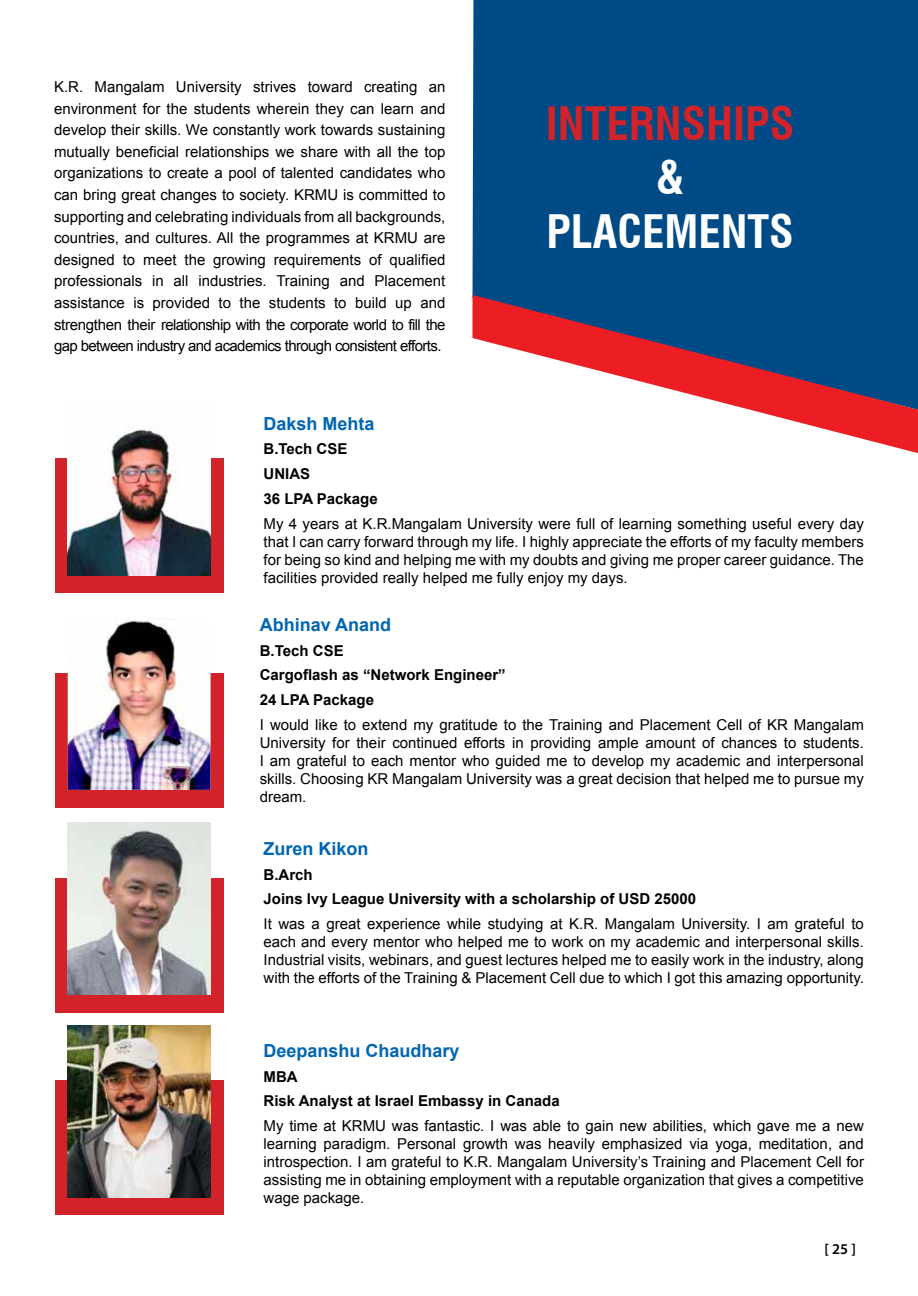
<style>
.page{position:relative;width:918px;height:1296px;background:#fff}
.page>*{position:absolute;margin:0;border:0;box-sizing:border-box;transform-origin:0 0}
.t1{font:700 condensed 45px "Swiss 721 BT";color:#d2232a}
.t2{font:700 condensed 45px/54px "Swiss 721 BT";color:#fff;text-align:center}
.t3{font:700 18px "Arial";color:#0066b3}
.t4{font:15px/18px "Arial";color:#000;text-align:justify}
.t5{font:700 15px/24.8px "Arial";color:#000}
.t6{font:600 15px "Myriad Pro";color:#000}
</style>
<div class="page">
<div style="left:473px;top:0;width:445px;height:295px;background:#004a85"></div>
<svg style="left:472px;top:295px;width:446px;height:158px"></svg>
<div style="left:55px;top:673px;width:168px;height:135px;background:#d2232a"></div>
<img style="left:68px;top:618px;width:142px;height:172px">
<div style="left:55px;top:878px;width:168px;height:134px;background:#d2232a"></div>
<img style="left:68px;top:823px;width:142px;height:172px">
<div style="left:55px;top:1080px;width:168px;height:135px;background:#d2232a"></div>
<img style="left:68px;top:1025px;width:142px;height:172px">
<div style="left:55px;top:458px;width:168px;height:135px;background:#d2232a"></div>
<img style="left:68px;top:429px;width:142px;height:146px">
<p class="t4" style="left:54px;top:76px;width:393px;line-height:21.6px">K.R. Mangalam University strives toward creating an environment for the students wherein they can learn and develop their skills. We constantly work towards sustaining mutually beneficial relationships we share with all the top organizations to create a pool of talented candidates who can bring great changes to society. KRMU is committed to supporting and celebrating individuals from all backgrounds, countries, and cultures. All the programmes at KRMU are designed to meet the growing requirements of qualified professionals in all industries. Training and Placement assistance is provided to the students to build up and strengthen their relationship with the corporate world to fill the gap between industry and academics through consistent efforts.</p>
<h1 class="t1" style="left:546px;top:97px;width:250px">INTERNSHIPS</h1>
<h1 class="t2" style="left:546px;top:151px;width:249px">&amp;<br>PLACEMENTS</h1>
<p class="t3" style="left:264px;top:411px;width:113px">Daksh Mehta</p>
<p class="t5" style="left:264px;top:437px;width:116px">B.Tech CSE<br>UNIAS<br>36 LPA Package</p>
<p class="t4" style="left:264px;top:514px;width:602px">My 4 years at K.R.Mangalam University were full of learning something useful every day that I can carry forward through my life. I highly appreciate the efforts of my faculty members for being so kind and helping me with my doubts and giving me proper career guidance. The facilities provided really helped me fully enjoy my days.</p>
<p class="t3" style="left:260px;top:613px;width:133px">Abhinav Anand</p>
<p class="t5" style="left:260px;top:639px;width:247px">B.Tech CSE<br>Cargoflash as “Network Engineer”<br>24 LPA Package</p>
<p class="t4" style="left:260px;top:716px;width:606px">I would like to extend my gratitude to the Training and Placement Cell of KR Mangalam University for their continued efforts in providing ample amount of chances to students.<br>I am grateful to each mentor who guided me to develop my academic and interpersonal skills. Choosing KR Mangalam University was a great decision that helped me to pursue my dream.</p>
<p class="t3" style="left:264px;top:837px;width:107px">Zuren Kikon</p>
<p class="t5" style="left:264px;top:863px;width:434px">B.Arch<br>Joins Ivy League University with a scholarship of USD 25000</p>
<p class="t4" style="left:264px;top:915px;width:602px">It was a great experience while studying at K.R. Mangalam University. I am grateful to each and every mentor who helped me to work on my academic and interpersonal skills.<br>Industrial visits, webinars, and guest lectures helped me to easily work in the industry, along with the efforts of the Training &amp; Placement Cell due to which I got this amazing opportunity.</p>
<p class="t3" style="left:264px;top:1039px;width:198px">Deepanshu Chaudhary</p>
<p class="t5" style="left:264px;top:1065px;width:298px">MBA<br>Risk Analyst at Israel Embassy in Canada</p>
<p class="t4" style="left:264px;top:1117px;width:602px">My time at KRMU was fantastic. I was able to gain new abilities, which gave me a new learning paradigm. Personal growth was heavily emphasized via yoga, meditation, and introspection. I am grateful to K.R. Mangalam University’s Training and Placement Cell for assisting me in obtaining employment with a reputable organization that gives a competitive wage package.</p>
<p class="t6" style="left:825px;top:1239px;width:33px">[ 25 ]</p>
</div>
